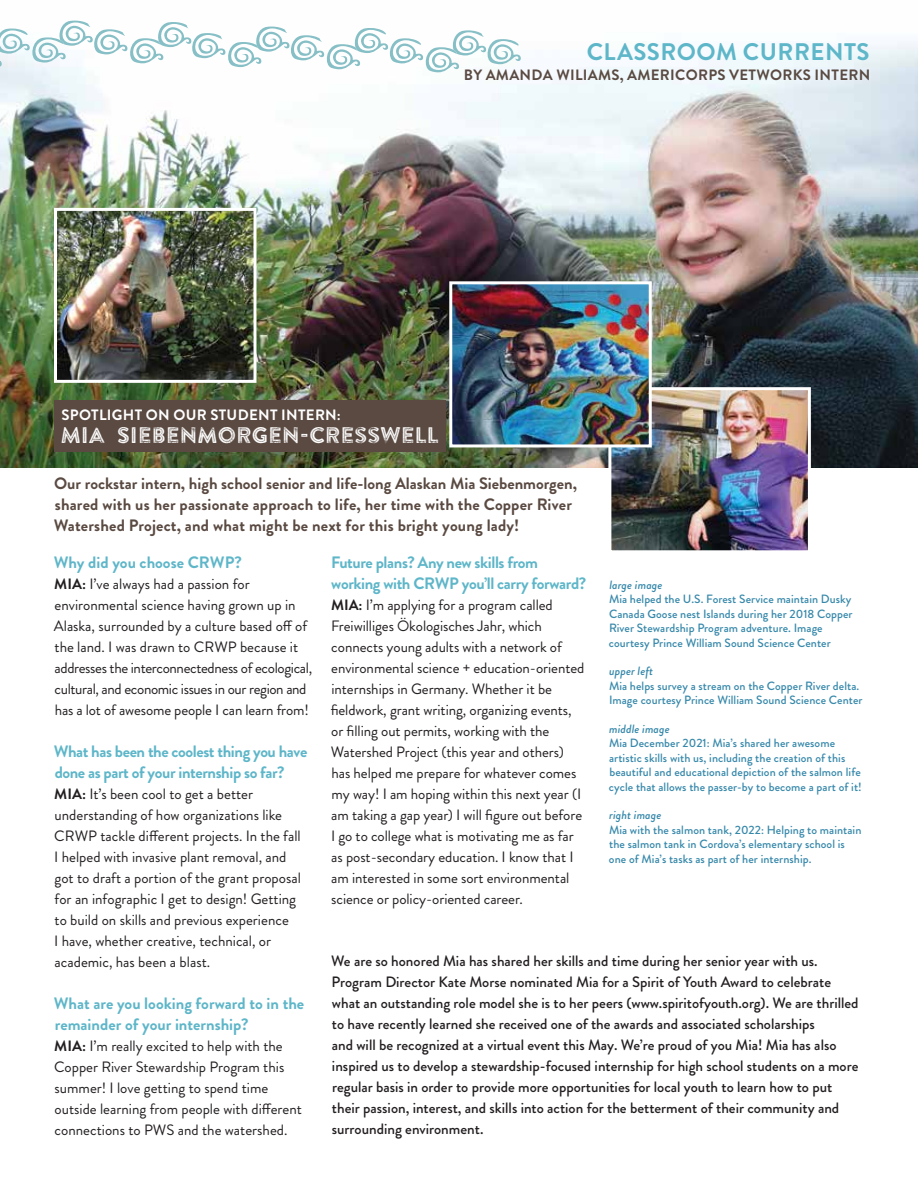
<style>
.page{position:relative;width:918px;height:1188px;background:#fff}
.page>*{position:absolute;margin:0;border:0;box-sizing:border-box;transform-origin:0 0}
.t1{font:700 24px "Brandon Grotesque";letter-spacing:.02em;color:#5eb6c9}
.t2{font:22.5px "Brandon Printed Inline";letter-spacing:-.015em;color:#fff}
.t3{font:700 16.5px/21px "Brandon Grotesque";letter-spacing:.01em;color:#5a4a42}
.t4{font:700 16.5px/21px "Brandon Grotesque";letter-spacing:-.025em;color:#5eb6c9}
.t5{font:700 16.5px/21px "Brandon Grotesque";color:#5eb6c9}
.t6{font:15px/21px "Brandon Grotesque";letter-spacing:-.005em;color:#231f20}
.t7{font:500 15px/21px "Brandon Grotesque";color:#231f20}
.t8{font:700 15px "Brandon Grotesque";letter-spacing:.02em;color:#5a4a42}
.t9{font:700 15px "Brandon Grotesque";letter-spacing:.02em;color:#fff}
.t10{font:500 12px/14.4px "Brandon Grotesque";letter-spacing:.005em;color:#3688aa}
.t11{font:italic 500 12px "Brandon Grotesque";letter-spacing:.005em;color:#3688aa}
.s1{font-weight:700}
</style>
<div class="page">
<img style="left:1px;top:20px;width:917px;height:447px">
<svg style="left:1px;top:21px;width:520px;height:51px"></svg>
<img style="left:0;top:0;width:1px;height:1188px">
<img style="left:58px;top:212px;width:194px;height:167px">
<div style="left:54px;top:208px;width:202px;height:175px;border:3px solid #fff"></div>
<img style="left:612px;top:391px;width:195px;height:158px">
<div style="left:608px;top:387px;width:203px;height:166px;border:3px solid #fff"></div>
<img style="left:453px;top:285px;width:195px;height:158px">
<div style="left:449px;top:281px;width:203px;height:166px;border:3px solid #fff"></div>
<div style="left:54px;top:400px;width:392px;height:52px;background:#5a4a42"></div>
<h1 class="t1" style="left:587px;top:35px;width:284px">CLASSROOM CURRENTS</h1>
<p class="t8" style="left:464px;top:65px;width:408px">BY AMANDA WILIAMS, AMERICORPS VETWORKS INTERN</p>
<p class="t9" style="left:61px;top:404px;width:281px">SPOTLIGHT ON OUR STUDENT INTERN:</p>
<h2 class="t2" style="left:61px;top:421px;width:380px">MIA SIEBENMORGEN-CRESSWELL</h2>
<p class="t3" style="left:54px;top:474px;width:525px">Our rockstar intern, high school senior and life-long Alaskan Mia Siebenmorgen, shared with us her passionate approach to life, her time with the Copper River<br>Watershed Project, and what might be next for this bright young lady!</p>
<p class="t5" style="left:54px;top:552px;width:190px">Why did you choose CRWP?</p>
<p class="t6" style="left:54px;top:574px;width:260px"><span class="s1">MIA:</span> I’ve always had a passion for environmental science having grown up in Alaska, surrounded by a culture based off of the land. I was drawn to CRWP because it addresses the interconnectedness of ecological, cultural, and economic issues in our region and has a lot of awesome people I can learn from!</p>
<p class="t4" style="left:54px;top:741px;width:255px">What has been the coolest thing you have done as part of your internship so far?</p>
<p class="t6" style="left:54px;top:784px;width:248px"><span class="s1">MIA:</span> It’s been cool to get a better understanding of how organizations like CRWP tackle different projects. In the fall I helped with invasive plant removal, and got to draft a portion of the grant proposal for an infographic I get to design! Getting to build on skills and previous experience<br>I have, whether creative, technical, or academic, has been a blast.</p>
<p class="t5" style="left:54px;top:993px;width:252px">What are you looking forward to in the remainder of your internship?</p>
<p class="t6" style="left:54px;top:1036px;width:249px"><span class="s1">MIA:</span> I’m really excited to help with the Copper River Stewardship Program this summer! I love getting to spend time outside learning from people with different connections to PWS and the watershed.</p>
<p class="t4" style="left:331px;top:552px;width:257px">Future plans? Any new skills from working with CRWP you’ll carry forward?</p>
<p class="t6" style="left:331px;top:595px;width:255px"><span class="s1">MIA:</span> I’m applying for a program called Freiwilliges Ökologisches Jahr, which connects young adults with a network of environmental science + education-oriented internships in Germany. Whether it be fieldwork, grant writing, organizing events, or filling out permits, working with the Watershed Project (this year and others) has helped me prepare for whatever comes my way! I am hoping within this next year (I am taking a gap year) I will figure out before I go to college what is motivating me as far as post-secondary education. I know that I am interested in some sort environmental science or policy-oriented career.</p>
<p class="t11" style="left:609px;top:576px;width:54px">large image</p>
<p class="t10" style="left:609px;top:592px;width:245px">Mia helped the U.S. Forest Service maintain Dusky Canada Goose nest Islands during her 2018 Copper River Stewardship Program adventure. Image courtesy Prince William Sound Science Center</p>
<p class="t11" style="left:609px;top:663px;width:45px">upper left</p>
<p class="t10" style="left:609px;top:679px;width:255px">Mia helps survey a stream on the Copper River delta.<br>Image courtesy Prince William Sound Science Center</p>
<p class="t11" style="left:609px;top:720px;width:62px">middle image</p>
<p class="t10" style="left:609px;top:736px;width:254px">Mia December 2021: Mia’s shared her awesome artistic skills with us, including the creation of this beautiful and educational depiction of the salmon life cycle that allows the passer-by to become a part of it!</p>
<p class="t11" style="left:609px;top:807px;width:54px">right image</p>
<p class="t10" style="left:609px;top:823px;width:254px">Mia with the salmon tank, 2022: Helping to maintain the salmon tank in Cordova’s elementary school is one of Mia’s tasks as part of her internship.</p>
<p class="t7" style="left:331px;top:950px;width:529px">We are so honored Mia has shared her skills and time during her senior year with us.<br>Program Director Kate Morse nominated Mia for a Spirit of Youth Award to celebrate what an outstanding role model she is to her peers (www.spiritofyouth.org). We are thrilled to have recently learned she received one of the awards and associated scholarships<br>and will be recognized at a virtual event this May. We’re proud of you Mia! Mia has also inspired us to develop a stewardship-focused internship for high school students on a more regular basis in order to provide more opportunities for local youth to learn how to put their passion, interest, and skills into action for the betterment of their community and surrounding environment.</p>
</div>
